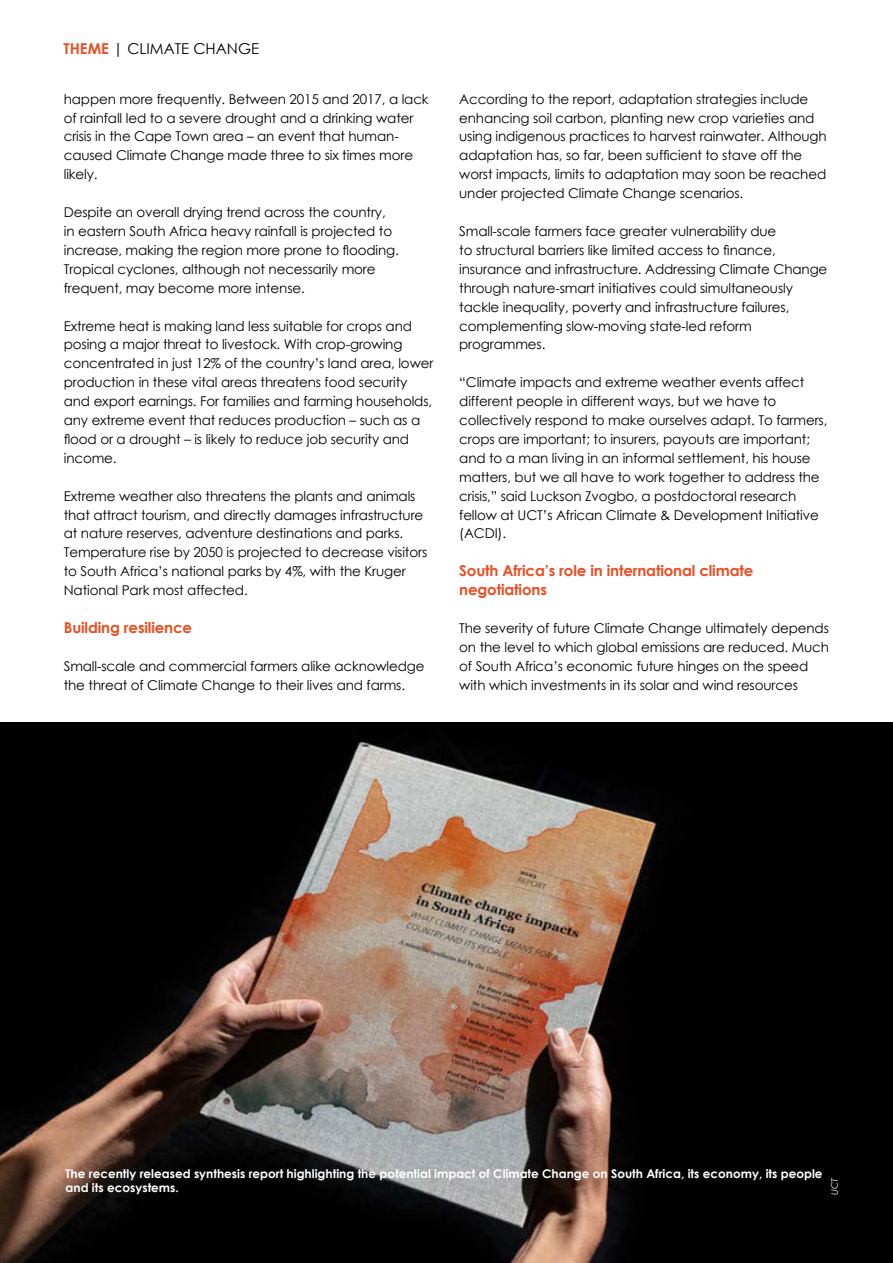
<style>
.page{position:relative;width:893px;height:1263px;background:#fff}
.page>*{position:absolute;margin:0;border:0;box-sizing:border-box;transform-origin:0 0}
.t1{font:700 15px/18.9px "Century Gothic";letter-spacing:-.01em;color:#e84f24}
.t2{font:15px "Century Gothic";color:#000}
.t3{font:13.5px/18.9px "Century Gothic";letter-spacing:-.01em;color:#000}
.t4{font:700 12px/13.8px "Century Gothic";color:#fff}
.t5{font:italic 9px "Century Gothic";color:#fff}
.s1{font-weight:700;color:#e84f24}
</style>
<div class="page">
<img style="left:0;top:723px;width:893px;height:540px">
<p class="t2" style="left:63px;top:38px;width:197px"><span class="s1">THEME</span> | CLIMATE CHANGE</p>
<p class="t3" style="left:64px;top:89px;width:366px">happen more frequently. Between 2015 and 2017, a lack of rainfall led to a severe drought and a drinking water crisis in the Cape Town area – an event that human&shy;caused Climate Change made three to six times more likely.</p>
<p class="t3" style="left:64px;top:203px;width:337px">Despite an overall drying trend across the country, in eastern South Africa heavy rainfall is projected to increase, making the region more prone to flooding.<br>Tropical cyclones, although not necessarily more frequent, may become more intense.</p>
<p class="t3" style="left:64px;top:316px;width:371px">Extreme heat is making land less suitable for crops and posing a major threat to livestock. With crop-growing concentrated in just 12% of the country’s land area, lower production in these vital areas threatens food security and export earnings. For families and farming households, any extreme event that reduces production – such as a flood or a drought – is likely to reduce job security and income.</p>
<p class="t3" style="left:64px;top:486px;width:365px">Extreme weather also threatens the plants and animals that attract tourism, and directly damages infrastructure at nature reserves, adventure destinations and parks.<br>Temperature rise by 2050 is projected to decrease visitors to South Africa’s national parks by 4%, with the Kruger National Park most affected.</p>
<p class="t1" style="left:64px;top:617px;width:130px">Building resilience</p>
<p class="t3" style="left:64px;top:656px;width:362px">Small-scale and commercial farmers alike acknowledge the threat of Climate Change to their lives and farms.</p>
<p class="t3" style="left:459px;top:89px;width:369px">According to the report, adaptation strategies include enhancing soil carbon, planting new crop varieties and using indigenous practices to harvest rainwater. Although adaptation has, so far, been sufficient to stave off the worst impacts, limits to adaptation may soon be reached under projected Climate Change scenarios.</p>
<p class="t3" style="left:459px;top:221px;width:370px">Small-scale farmers face greater vulnerability due<br>to structural barriers like limited access to finance, insurance and infrastructure. Addressing Climate Change through nature-smart initiatives could simultaneously tackle inequality, poverty and infrastructure failures, complementing slow-moving state-led reform programmes.</p>
<p class="t3" style="left:459px;top:373px;width:370px">“Climate impacts and extreme weather events affect different people in different ways, but we have to collectively respond to make ourselves adapt. To farmers, crops are important; to insurers, payouts are important; and to a man living in an informal settlement, his house matters, but we all have to work together to address the crisis,” said Luckson Zvogbo, a postdoctoral research fellow at UCT’s African Climate &amp; Development Initiative (ACDI).</p>
<p class="t1" style="left:459px;top:561px;width:296px">South Africa’s role in international climate negotiations</p>
<p class="t3" style="left:459px;top:618px;width:371px">The severity of future Climate Change ultimately depends on the level to which global emissions are reduced. Much of South Africa’s economic future hinges on the speed with which investments in its solar and wind resources</p>
<p class="t4" style="left:66px;top:1167px;width:758px">The recently released synthesis report highlighting the potential impact of Climate Change on South Africa, its economy, its people and its ecosystems.</p>
<p class="t5" style="left:828px;top:1195px;width:19px;rotate:-90deg">UCT</p>
</div>
